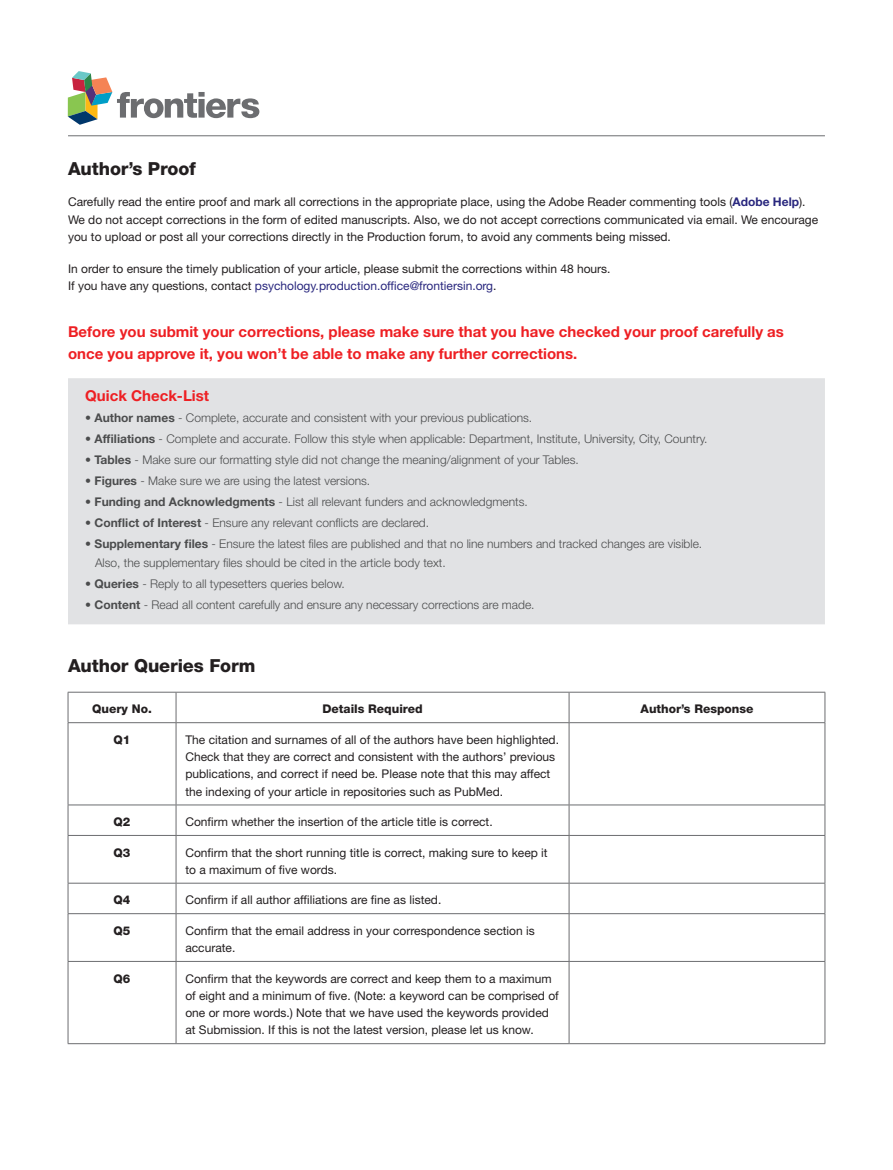
<style>
.page{position:relative;width:893px;height:1170px;background:#fff}
.page>*{position:absolute;margin:0;border:0;box-sizing:border-box;transform-origin:0 0}
.AQ_Head{font:800 18px "Helvetica Neue LT Std";letter-spacing:-.005em;color:#231f20}
.AQ_TEXT_F_Red{font:700 15px/21.8px "Helvetica Neue LT Std";color:#ee1f23}
.QCL_H{font:700 15px "Helvetica Neue LT Std";color:#ee1f23}
.AQ_Text{font:12px/17.2px "Helvetica Neue LT Std";color:#231f20}
.t1{font:300 12px/19.5px "Helvetica Neue LT Std";color:#4b4c4d}
.AQ_TEXT_F{font:12px "Helvetica Neue LT Std";color:#231f20}
.AQ_TEXT_F-2{font:12px "Helvetica Neue LT Std";color:#29277e}
.AQ_Num{font:800 12px "Helvetica Neue LT Std";color:#231f20}
.s1{font-weight:700;color:#29277e}
.s2{color:#231f20}
.s3{font-weight:700}
</style>
<div class="page">
<div style="left:68px;top:378px;width:757px;height:246px;background:#e1e2e4"></div>
<hr style="left:68px;top:691px;width:108px;height:1px;background:#6c6d70">
<hr style="left:68px;top:692px;width:1px;height:30px;background:#6c6d70">
<hr style="left:176px;top:691px;width:393px;height:1px;background:#6c6d70">
<hr style="left:569px;top:691px;width:256px;height:1px;background:#6c6d70">
<hr style="left:825px;top:692px;width:1px;height:30px;background:#6c6d70">
<hr style="left:68px;top:722px;width:108px;height:1px;background:#6c6d70">
<hr style="left:68px;top:723px;width:1px;height:81px;background:#6c6d70">
<hr style="left:176px;top:722px;width:393px;height:1px;background:#6c6d70">
<hr style="left:569px;top:722px;width:256px;height:1px;background:#6c6d70">
<hr style="left:825px;top:723px;width:1px;height:81px;background:#6c6d70">
<hr style="left:68px;top:805px;width:1px;height:30px;background:#6c6d70">
<hr style="left:825px;top:805px;width:1px;height:30px;background:#6c6d70">
<hr style="left:68px;top:835px;width:1px;height:47px;background:#6c6d70">
<hr style="left:825px;top:835px;width:1px;height:47px;background:#6c6d70">
<hr style="left:68px;top:883px;width:1px;height:30px;background:#6c6d70">
<hr style="left:825px;top:883px;width:1px;height:30px;background:#6c6d70">
<hr style="left:68px;top:913px;width:1px;height:48px;background:#6c6d70">
<hr style="left:825px;top:913px;width:1px;height:48px;background:#6c6d70">
<hr style="left:68px;top:961px;width:1px;height:82px;background:#6c6d70">
<hr style="left:825px;top:961px;width:1px;height:82px;background:#6c6d70">
<hr style="left:176px;top:692px;width:1px;height:30px;background:#6c6d70">
<hr style="left:569px;top:692px;width:1px;height:30px;background:#6c6d70">
<hr style="left:176px;top:723px;width:1px;height:81px;background:#6c6d70">
<hr style="left:569px;top:723px;width:1px;height:81px;background:#6c6d70">
<hr style="left:68px;top:804px;width:108px;height:1px;background:#6c6d70">
<hr style="left:176px;top:804px;width:393px;height:1px;background:#6c6d70">
<hr style="left:176px;top:805px;width:1px;height:30px;background:#6c6d70">
<hr style="left:569px;top:804px;width:256px;height:1px;background:#6c6d70">
<hr style="left:569px;top:805px;width:1px;height:30px;background:#6c6d70">
<hr style="left:68px;top:835px;width:108px;height:1px;background:#6c6d70">
<hr style="left:176px;top:835px;width:393px;height:1px;background:#6c6d70">
<hr style="left:176px;top:835px;width:1px;height:47px;background:#6c6d70">
<hr style="left:569px;top:835px;width:256px;height:1px;background:#6c6d70">
<hr style="left:569px;top:835px;width:1px;height:47px;background:#6c6d70">
<hr style="left:68px;top:882px;width:108px;height:1px;background:#6c6d70">
<hr style="left:176px;top:882px;width:393px;height:1px;background:#6c6d70">
<hr style="left:176px;top:883px;width:1px;height:30px;background:#6c6d70">
<hr style="left:569px;top:882px;width:256px;height:1px;background:#6c6d70">
<hr style="left:569px;top:883px;width:1px;height:30px;background:#6c6d70">
<hr style="left:68px;top:913px;width:108px;height:1px;background:#6c6d70">
<hr style="left:176px;top:913px;width:393px;height:1px;background:#6c6d70">
<hr style="left:176px;top:913px;width:1px;height:48px;background:#6c6d70">
<hr style="left:569px;top:913px;width:256px;height:1px;background:#6c6d70">
<hr style="left:569px;top:913px;width:1px;height:48px;background:#6c6d70">
<hr style="left:68px;top:961px;width:108px;height:1px;background:#6c6d70">
<hr style="left:176px;top:961px;width:393px;height:1px;background:#6c6d70">
<hr style="left:176px;top:961px;width:1px;height:82px;background:#6c6d70">
<hr style="left:569px;top:961px;width:256px;height:1px;background:#6c6d70">
<hr style="left:569px;top:961px;width:1px;height:82px;background:#6c6d70">
<hr style="left:68px;top:1043px;width:108px;height:1px;background:#6c6d70">
<hr style="left:176px;top:1043px;width:393px;height:1px;background:#6c6d70">
<hr style="left:569px;top:1043px;width:256px;height:1px;background:#6c6d70">
<hr style="left:68px;top:135px;width:757px;height:1px;background:#6c6d70">
<svg style="left:68px;top:71px;width:191px;height:54px"></svg>
<p class="AQ_Head" style="left:68px;top:158px;width:129px">Author’s Proof</p>
<p class="AQ_Text" style="left:68px;top:193px;width:752px">Carefully read the entire proof and mark all corrections in the appropriate place, using the Adobe Reader commenting tools (<span class="s1">Adobe Help</span>).<br>We do not accept corrections in the form of edited manuscripts. Also, we do not accept corrections communicated via email. We encourage you to upload or post all your corrections directly in the Production forum, to avoid any comments being missed.</p>
<p class="AQ_TEXT_F" style="left:68px;top:262px;width:544px">In order to ensure the timely publication of your article, please submit the corrections within 48 hours.</p>
<p class="AQ_TEXT_F-2" style="left:68px;top:279px;width:430px"><span class="s2">If you have any questions, contact</span> psychology.production.office@frontiersin.org<span class="s2">.</span></p>
<p class="AQ_TEXT_F_Red" style="left:68px;top:320px;width:717px">Before you submit your corrections, please make sure that you have checked your proof carefully as once you approve it, you won’t be able to make any further corrections.</p>
<p class="QCL_H" style="left:85px;top:386px;width:125px">Quick Check-List</p>
<p class="t1" style="left:85px;top:407px;width:448px">• <span class="s3">Author names</span> - Complete, accurate and consistent with your previous publications.</p>
<p class="t1" style="left:85px;top:428px;width:624px">• <span class="s3">Affiliations</span> - Complete and accurate. Follow this style when applicable: Department, Institute, University, City, Country.</p>
<p class="t1" style="left:85px;top:449px;width:495px">• <span class="s3">Tables</span> - Make sure our formatting style did not change the meaning/alignment of your Tables.</p>
<p class="t1" style="left:85px;top:470px;width:286px">• <span class="s3">Figures</span> - Make sure we are using the latest versions.</p>
<p class="t1" style="left:85px;top:491px;width:444px">• <span class="s3">Funding and Acknowledgments</span> - List all relevant funders and acknowledgments.</p>
<p class="t1" style="left:85px;top:512px;width:345px">• <span class="s3">Conflict of Interest</span> - Ensure any relevant conflicts are declared.</p>
<p class="t1" style="left:95px;top:533px;width:609px;text-indent:-10px">• <span class="s3">Supplementary files</span> - Ensure the latest files are published and that no line numbers and tracked changes are visible.<br>Also, the supplementary files should be cited in the article body text.</p>
<p class="t1" style="left:85px;top:574px;width:261px">• <span class="s3">Queries</span> - Reply to all typesetters queries below.</p>
<p class="t1" style="left:85px;top:595px;width:451px">• <span class="s3">Content</span> - Read all content carefully and ensure any necessary corrections are made.</p>
<p class="AQ_Head" style="left:68px;top:654px;width:189px">Author Queries Form</p>
<p class="AQ_Num" style="left:92px;top:702px;width:61px">Query No.</p>
<p class="AQ_Num" style="left:322px;top:702px;width:102px">Details Required</p>
<p class="AQ_Num" style="left:640px;top:702px;width:114px">Author’s Response</p>
<p class="AQ_Num" style="left:114px;top:732px;width:18px">Q1</p>
<p class="AQ_Text" style="left:185px;top:730px;width:375px">The citation and surnames of all of the authors have been highlighted.<br>Check that they are correct and consistent with the authors’ previous publications, and correct if need be. Please note that this may affect the indexing of your article in repositories such as PubMed.</p>
<p class="AQ_Num" style="left:114px;top:814px;width:18px">Q2</p>
<p class="AQ_Text" style="left:185px;top:813px;width:309px">Confirm whether the insertion of the article title is correct.</p>
<p class="AQ_Num" style="left:114px;top:845px;width:18px">Q3</p>
<p class="AQ_Text" style="left:185px;top:843px;width:364px">Confirm that the short running title is correct, making sure to keep it to a maximum of five words.</p>
<p class="AQ_Num" style="left:114px;top:892px;width:18px">Q4</p>
<p class="AQ_Text" style="left:185px;top:891px;width:258px">Confirm if all author affiliations are fine as listed.</p>
<p class="AQ_Num" style="left:114px;top:923px;width:18px">Q5</p>
<p class="AQ_Text" style="left:185px;top:921px;width:351px">Confirm that the email address in your correspondence section is accurate.</p>
<p class="AQ_Num" style="left:114px;top:971px;width:18px">Q6</p>
<p class="AQ_Text" style="left:185px;top:969px;width:375px">Confirm that the keywords are correct and keep them to a maximum of eight and a minimum of five. (Note: a keyword can be comprised of one or more words.) Note that we have used the keywords provided at Submission. If this is not the latest version, please let us know.</p>
</div>
